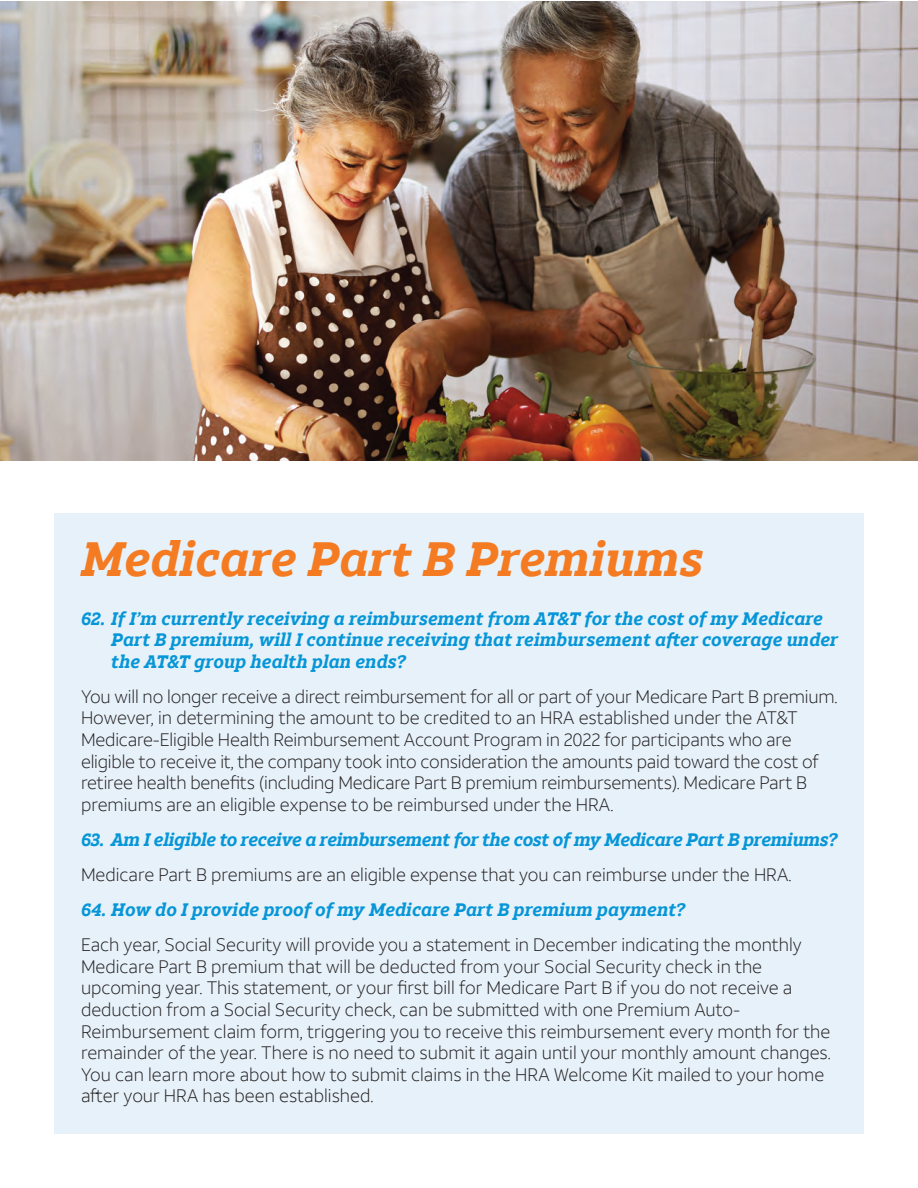
<style>
.page{position:relative;width:918px;height:1188px;background:#fff}
.page>*{position:absolute;margin:0;border:0;box-sizing:border-box;transform-origin:0 0}
.t1{font:italic 700 48px "ATT Aleck Slab";color:#f47b21}
.t2{font:300 18px/21.6px "ATT Aleck Sans";color:#231f20}
.t3{font:italic 700 18px/21.6px "ATT Aleck Slab";color:#0696d7}
.t4{font:italic 700 18px "ATT Aleck Slab";letter-spacing:-.02em;color:#0696d7}
</style>
<div class="page">
<div style="left:54px;top:513px;width:810px;height:621px;background:#e6f1f9"></div>
<img style="left:0;top:1px;width:918px;height:459px">
<h1 class="t1" style="left:81px;top:526px;width:625px">Medicare Part B Premiums</h1>
<p class="t3" style="left:111px;top:607px;width:728px;text-indent:-30px">62. If I’m currently receiving a reimbursement from AT&amp;T for the cost of my Medicare<br>Part B premium, will I continue receiving that reimbursement after coverage under the AT&amp;T group health plan ends?</p>
<p class="t2" style="left:81px;top:685px;width:758px">You will no longer receive a direct reimbursement for all or part of your Medicare Part B premium.<br>However, in determining the amount to be credited to an HRA established under the AT&amp;T Medicare-Eligible Health Reimbursement Account Program in 2022 for participants who are eligible to receive it, the company took into consideration the amounts paid toward the cost of retiree health benefits (including Medicare Part B premium reimbursements). Medicare Part B premiums are an eligible expense to be reimbursed under the HRA.</p>
<p class="t4" style="left:81px;top:827px;width:758px">63. Am I eligible to receive a reimbursement for the cost of my Medicare Part B premiums?</p>
<p class="t2" style="left:81px;top:863px;width:712px">Medicare Part B premiums are an eligible expense that you can reimburse under the HRA.</p>
<p class="t3" style="left:81px;top:898px;width:606px">64. How do I provide proof of my Medicare Part B premium payment?</p>
<p class="t2" style="left:81px;top:934px;width:751px">Each year, Social Security will provide you a statement in December indicating the monthly Medicare Part B premium that will be deducted from your Social Security check in the upcoming year. This statement, or your first bill for Medicare Part B if you do not receive a deduction from a Social Security check, can be submitted with one Premium Auto-Reimbursement claim form, triggering you to receive this reimbursement every month for the remainder of the year. There is no need to submit it again until your monthly amount changes.<br>You can learn more about how to submit claims in the HRA Welcome Kit mailed to your home after your HRA has been established.</p>
</div>
